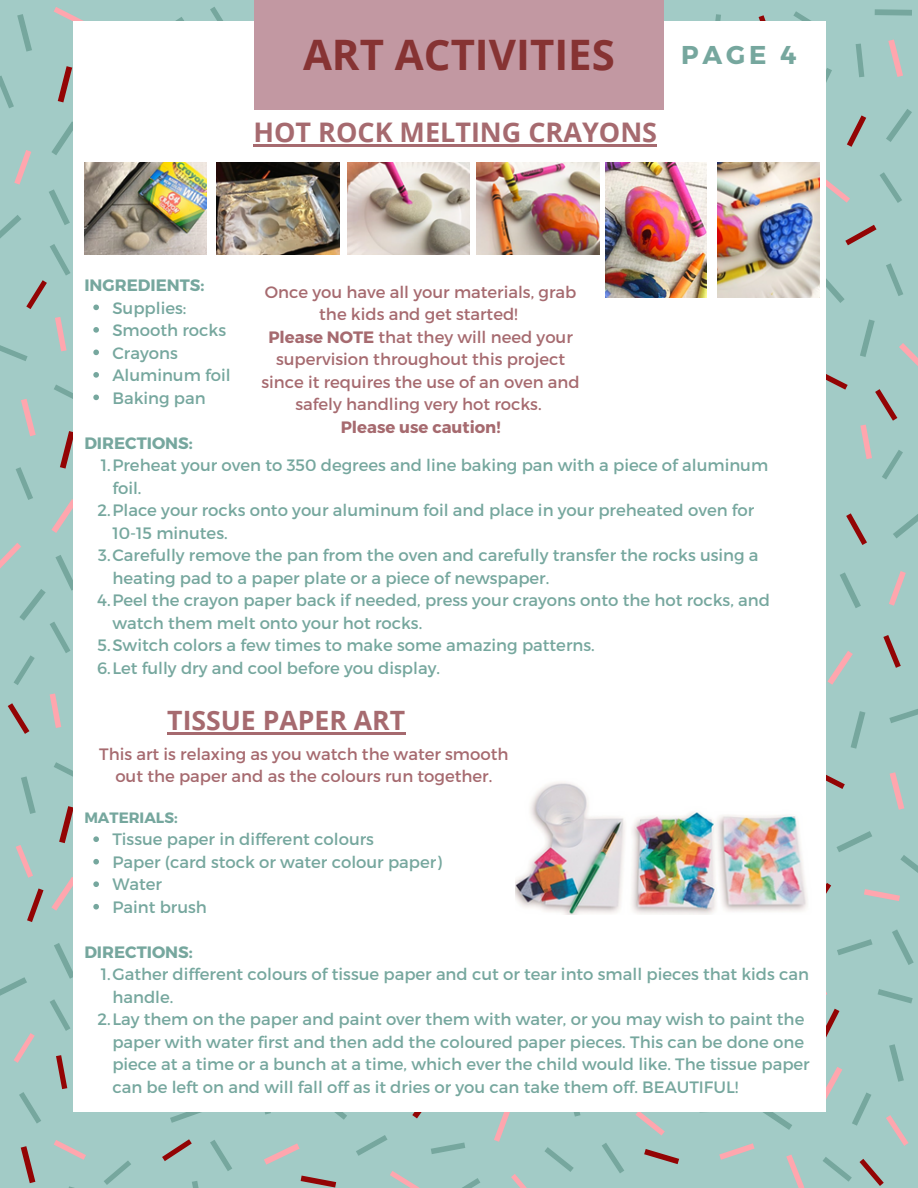
<style>
.page{position:relative;width:918px;height:1188px;background:#a2cbc6}
.page>*{position:absolute;margin:0;border:0;box-sizing:border-box;transform-origin:0 0}
.t1{font:700 42px "Open Sans";color:#863333}
.t2{font:700 27px "Open Sans";color:#a66a6f}
.t3{font:700 26.7px "Open Sans";color:#a66a6f}
.t4{font:700 25.8px "Montserrat";color:#76a79e}
.t5{font:16.5px/22.5px "Montserrat";color:#76a79e}
.t6{font:16.5px/22.5px "Montserrat";color:#a66a6f;text-align:center}
.t7{font:700 16.5px "Montserrat";color:#76a79e}
.t8{font:700 16.5px "Montserrat";color:#a66a6f}
.t9{font:700 15px "Montserrat";color:#76a79e}
.s1{font-weight:700}
</style>
<div class="page">
<svg style="left:55px;top:317px;width:12px;height:34px"></svg>
<svg style="left:54px;top:7px;width:30px;height:15px"></svg>
<svg style="left:21px;top:399px;width:15px;height:37px"></svg>
<svg style="left:50px;top:693px;width:11px;height:35px"></svg>
<svg style="left:51px;top:499px;width:22px;height:34px"></svg>
<svg style="left:890px;top:772px;width:14px;height:38px"></svg>
<svg style="left:827px;top:651px;width:26px;height:34px"></svg>
<svg style="left:889px;top:571px;width:17px;height:35px"></svg>
<svg style="left:899px;top:343px;width:19px;height:23px"></svg>
<svg style="left:511px;top:1174px;width:16px;height:14px"></svg>
<svg style="left:826px;top:1067px;width:16px;height:32px"></svg>
<svg style="left:635px;top:1112px;width:30px;height:24px"></svg>
<svg style="left:494px;top:1112px;width:16px;height:30px"></svg>
<svg style="left:786px;top:1155px;width:18px;height:33px"></svg>
<svg style="left:719px;top:1143px;width:36px;height:17px"></svg>
<svg style="left:14px;top:1033px;width:21px;height:30px"></svg>
<svg style="left:51px;top:877px;width:22px;height:34px"></svg>
<svg style="left:16px;top:845px;width:17px;height:33px"></svg>
<svg style="left:264px;top:1143px;width:36px;height:22px"></svg>
<svg style="left:390px;top:1171px;width:30px;height:17px"></svg>
<svg style="left:886px;top:1115px;width:23px;height:31px"></svg>
<svg style="left:54px;top:1140px;width:32px;height:20px"></svg>
<svg style="left:826px;top:179px;width:24px;height:24px"></svg>
<svg style="left:888px;top:39px;width:15px;height:38px"></svg>
<svg style="left:864px;top:889px;width:36px;height:12px"></svg>
<svg style="left:58px;top:66px;width:14px;height:36px"></svg>
<svg style="left:60px;top:431px;width:13px;height:38px"></svg>
<svg style="left:8px;top:703px;width:21px;height:31px"></svg>
<svg style="left:846px;top:513px;width:21px;height:32px"></svg>
<svg style="left:826px;top:774px;width:19px;height:15px"></svg>
<svg style="left:883px;top:635px;width:18px;height:33px"></svg>
<svg style="left:826px;top:374px;width:22px;height:16px"></svg>
<svg style="left:644px;top:1149px;width:35px;height:15px"></svg>
<svg style="left:59px;top:806px;width:14px;height:37px"></svg>
<svg style="left:56px;top:1055px;width:11px;height:34px"></svg>
<svg style="left:27px;top:888px;width:17px;height:34px"></svg>
<svg style="left:301px;top:1176px;width:35px;height:12px"></svg>
<svg style="left:21px;top:1146px;width:14px;height:37px"></svg>
<svg style="left:860px;top:1159px;width:24px;height:27px"></svg>
<svg style="left:162px;top:1139px;width:30px;height:22px"></svg>
<svg style="left:412px;top:1112px;width:10px;height:6px"></svg>
<svg style="left:847px;top:115px;width:19px;height:32px"></svg>
<svg style="left:845px;top:225px;width:32px;height:20px"></svg>
<svg style="left:826px;top:1009px;width:13px;height:29px"></svg>
<svg style="left:826px;top:883px;width:5px;height:11px"></svg>
<svg style="left:759px;top:15px;width:7px;height:6px"></svg>
<svg style="left:0;top:345px;width:28px;height:16px"></svg>
<svg style="left:840px;top:572px;width:21px;height:36px"></svg>
<svg style="left:763px;top:1112px;width:29px;height:18px"></svg>
<svg style="left:50px;top:999px;width:20px;height:32px"></svg>
<svg style="left:334px;top:1112px;width:13px;height:8px"></svg>
<svg style="left:545px;top:1147px;width:29px;height:25px"></svg>
<svg style="left:852px;top:1092px;width:19px;height:34px"></svg>
<svg style="left:104px;top:1161px;width:27px;height:24px"></svg>
<svg style="left:826px;top:68px;width:6px;height:14px"></svg>
<svg style="left:880px;top:172px;width:22px;height:31px"></svg>
<svg style="left:892px;top:929px;width:22px;height:36px"></svg>
<svg style="left:17px;top:14px;width:15px;height:38px"></svg>
<svg style="left:0;top:121px;width:73px;height:188px"></svg>
<svg style="left:0;top:76px;width:14px;height:32px"></svg>
<svg style="left:175px;top:17px;width:9px;height:4px"></svg>
<svg style="left:210px;top:7px;width:13px;height:14px"></svg>
<svg style="left:0;top:543px;width:73px;height:142px"></svg>
<svg style="left:54px;top:385px;width:19px;height:14px"></svg>
<svg style="left:16px;top:467px;width:17px;height:33px"></svg>
<svg style="left:851px;top:711px;width:14px;height:38px"></svg>
<svg style="left:860px;top:389px;width:43px;height:90px"></svg>
<svg style="left:893px;top:514px;width:25px;height:24px"></svg>
<svg style="left:860px;top:320px;width:15px;height:37px"></svg>
<svg style="left:826px;top:278px;width:19px;height:25px"></svg>
<svg style="left:886px;top:263px;width:17px;height:33px"></svg>
<svg style="left:21px;top:776px;width:15px;height:38px"></svg>
<svg style="left:54px;top:943px;width:19px;height:36px"></svg>
<svg style="left:0;top:977px;width:27px;height:19px"></svg>
<svg style="left:19px;top:1092px;width:22px;height:31px"></svg>
<svg style="left:54px;top:762px;width:19px;height:15px"></svg>
<svg style="left:265px;top:1112px;width:6px;height:3px"></svg>
<svg style="left:170px;top:1112px;width:32px;height:11px"></svg>
<svg style="left:356px;top:1135px;width:32px;height:21px"></svg>
<svg style="left:574px;top:1112px;width:6px;height:5px"></svg>
<svg style="left:602px;top:1143px;width:22px;height:30px"></svg>
<svg style="left:889px;top:1044px;width:15px;height:38px"></svg>
<svg style="left:823px;top:1157px;width:29px;height:25px"></svg>
<svg style="left:431px;top:1143px;width:34px;height:11px"></svg>
<svg style="left:462px;top:1178px;width:18px;height:10px"></svg>
<svg style="left:192px;top:1181px;width:7px;height:7px"></svg>
<svg style="left:210px;top:1140px;width:22px;height:31px"></svg>
<svg style="left:886px;top:109px;width:26px;height:33px"></svg>
<svg style="left:793px;top:11px;width:18px;height:10px"></svg>
<svg style="left:856px;top:44px;width:8px;height:33px"></svg>
<svg style="left:875px;top:9px;width:37px;height:7px"></svg>
<svg style="left:878px;top:989px;width:35px;height:15px"></svg>
<svg style="left:837px;top:939px;width:36px;height:16px"></svg>
<svg style="left:889px;top:709px;width:29px;height:14px"></svg>
<svg style="left:837px;top:831px;width:35px;height:21px"></svg>
<svg style="left:900px;top:855px;width:18px;height:18px"></svg>
<svg style="left:715px;top:14px;width:6px;height:7px"></svg>
<div style="left:73px;top:21px;width:753px;height:1091px;background:#fff"></div>
<div style="left:254px;top:0;width:410px;height:109px;background:#c298a2"></div>
<svg style="left:93px;top:836px;width:6px;height:51px"></svg>
<svg style="left:93px;top:904px;width:6px;height:6px"></svg>
<img style="left:84px;top:163px;width:123px;height:92px">
<img style="left:217px;top:163px;width:122px;height:92px">
<img style="left:347px;top:163px;width:123px;height:92px">
<img style="left:476px;top:163px;width:123px;height:92px">
<img style="left:605px;top:163px;width:101px;height:135px">
<img style="left:717px;top:163px;width:102px;height:135px">
<svg style="left:93px;top:304px;width:6px;height:6px"></svg>
<svg style="left:93px;top:327px;width:6px;height:29px"></svg>
<svg style="left:93px;top:372px;width:6px;height:6px"></svg>
<svg style="left:93px;top:395px;width:6px;height:5px"></svg>
<img style="left:515px;top:782px;width:292px;height:133px">
<hr style="left:253px;top:144px;width:404px;height:3px;background:#a66a6f">
<hr style="left:167px;top:732px;width:239px;height:2px;background:#a66a6f">
<p class="t1" style="left:303px;top:25px;width:313px">ART ACTIVITIES</p>
<p class="t4" style="left:681px;top:38px;width:117px">PAGE 4</p>
<p class="t2" style="left:253px;top:113px;width:405px">HOT ROCK MELTING CRAYONS</p>
<p class="t7" style="left:84px;top:274px;width:122px">INGREDIENTS:</p>
<p class="t5" style="left:112px;top:296px;width:75px">Supplies:</p>
<p class="t5" style="left:112px;top:318px;width:115px">Smooth rocks</p>
<p class="t5" style="left:112px;top:341px;width:67px">Crayons</p>
<p class="t5" style="left:112px;top:363px;width:120px">Aluminum foil</p>
<p class="t5" style="left:112px;top:386px;width:95px">Baking pan</p>
<p class="t7" style="left:84px;top:432px;width:110px">DIRECTIONS:</p>
<p class="t6" style="left:265px;top:280px;width:313px">Once you have all your materials, grab the kids and get started!</p>
<p class="t6" style="left:262px;top:325px;width:320px"><span class="s1">Please NOTE</span> that they will need your supervision throughout this project since it requires the use of an oven and safely handling very hot rocks.</p>
<p class="t8" style="left:341px;top:416px;width:161px">Please use caution!</p>
<p class="t5" style="left:112px;top:453px;width:657px;text-indent:-12px">1.Preheat your oven to 350 degrees and line baking pan with a piece of aluminum foil.</p>
<p class="t5" style="left:112px;top:498px;width:644px;text-indent:-15px">2.Place your rocks onto your aluminum foil and place in your preheated oven for<br>10-15 minutes.</p>
<p class="t5" style="left:112px;top:543px;width:648px;text-indent:-14px">3.Carefully remove the pan from the oven and carefully transfer the rocks using a heating pad to a paper plate or a piece of newspaper.</p>
<p class="t5" style="left:112px;top:588px;width:659px;text-indent:-15px">4.Peel the crayon paper back if needed, press your crayons onto the hot rocks, and watch them melt onto your hot rocks.</p>
<p class="t5" style="left:98px;top:633px;width:499px">5.Switch colors a few times to make some amazing patterns.</p>
<p class="t5" style="left:97px;top:656px;width:345px">6.Let fully dry and cool before you display.</p>
<p class="t3" style="left:167px;top:701px;width:239px">TISSUE PAPER ART</p>
<p class="t6" style="left:99px;top:742px;width:411px">This art is relaxing as you watch the water smooth out the paper and as the colours run together.</p>
<p class="t9" style="left:84px;top:808px;width:95px">MATERIALS:</p>
<p class="t5" style="left:112px;top:827px;width:263px">Tissue paper in different colours</p>
<p class="t5" style="left:112px;top:850px;width:331px">Paper (card stock or water colour paper)</p>
<p class="t5" style="left:112px;top:872px;width:51px">Water</p>
<p class="t5" style="left:112px;top:895px;width:96px">Paint brush</p>
<p class="t7" style="left:84px;top:941px;width:110px">DIRECTIONS:</p>
<p class="t5" style="left:112px;top:962px;width:698px;text-indent:-12px">1.Gather different colours of tissue paper and cut or tear into small pieces that kids can handle.</p>
<p class="t5" style="left:112px;top:1007px;width:699px;text-indent:-15px">2.Lay them on the paper and paint over them with water, or you may wish to paint the paper with water first and then add the coloured paper pieces. This can be done one piece at a time or a bunch at a time, which ever the child would like. The tissue paper can be left on and will fall off as it dries or you can take them off. BEAUTIFUL!</p>
</div>
